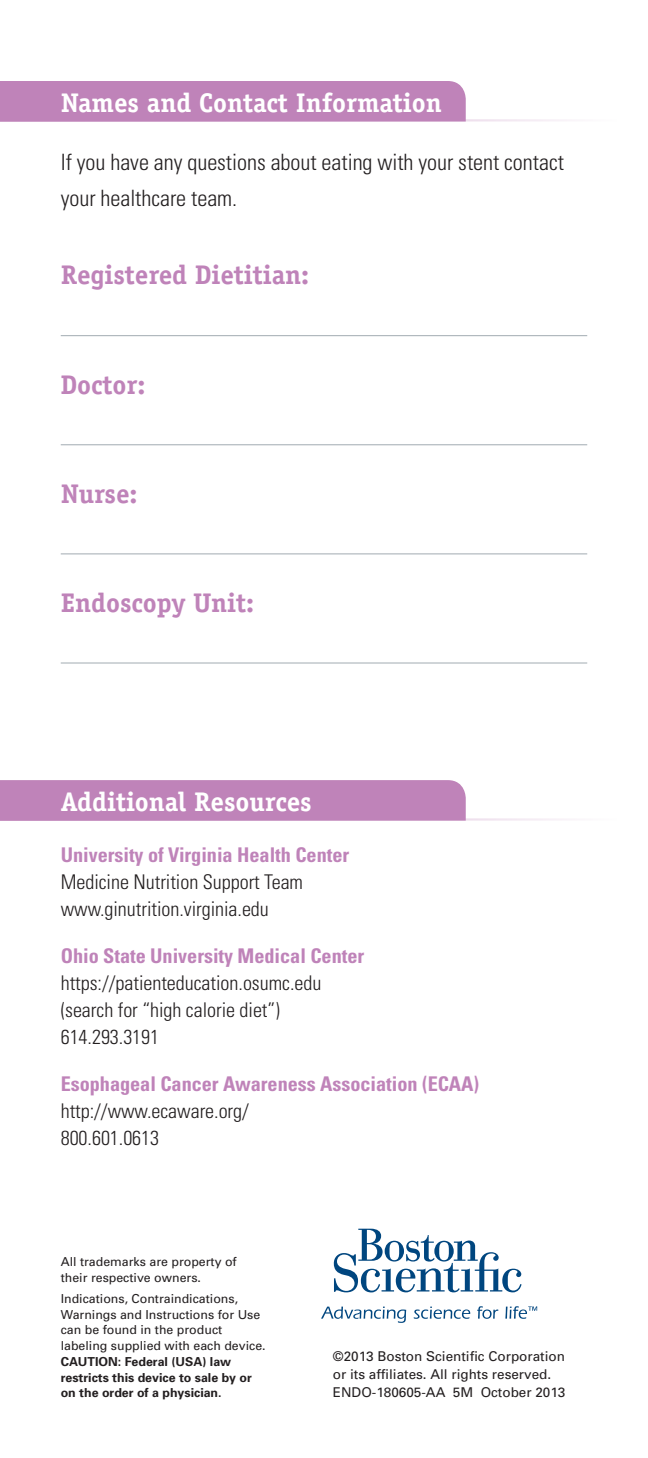
<style>
.page{position:relative;width:648px;height:1458px;background:#fff}
.page>*{position:absolute;margin:0;border:0;box-sizing:border-box;transform-origin:0 0}
.t1{font:700 27px "Officina Serif";color:#bf83b9}
.t2{font:700 27px "Officina Serif";color:#fff}
.t3{font:300 condensed 22.5px/36px "Univers";color:#231f20}
.t4{font:300 condensed 20.25px/27px "Univers";color:#231f20}
.t5{font:700 condensed 20.25px "Univers";color:#bf83b9}
.t6{font:13.5px/18px "Univers";color:#231f20}
.t7{font:12.38px/15.8px "Univers";color:#231f20}
.t8{font:700 12.38px/15.8px "Univers";color:#231f20}
</style>
<div class="page">
<hr style="left:61px;top:335px;width:526px;height:1px;background:#acb4ba">
<hr style="left:61px;top:444px;width:526px;height:1px;background:#acb4ba">
<hr style="left:61px;top:553px;width:526px;height:1px;background:#acb4ba">
<hr style="left:61px;top:662px;width:526px;height:2px;background:#acb4ba">
<div style="left:0;top:81px;width:466px;height:38px;background:#bf83b9"></div>
<hr style="left:0;top:119px;width:648px;height:3px;background:#bf83b9">
<div style="left:0;top:780px;width:466px;height:38px;background:#bf83b9"></div>
<hr style="left:0;top:818px;width:648px;height:3px;background:#bf83b9">
<svg style="left:334px;top:1229px;width:188px;height:63px"></svg>
<svg style="left:321px;top:1307px;width:85px;height:16px"></svg>
<svg style="left:414px;top:1307px;width:56px;height:12px"></svg>
<svg style="left:477px;top:1306px;width:21px;height:13px"></svg>
<svg style="left:505px;top:1306px;width:32px;height:13px"></svg>
<h1 class="t2" style="left:61px;top:86px;width:383px">Names and Contact Information</h1>
<p class="t3" style="left:61px;top:144px;width:505px">If you have any questions about eating with your stent contact your healthcare team.</p>
<h1 class="t1" style="left:61px;top:258px;width:250px">Registered Dietitian:</h1>
<h1 class="t1" style="left:61px;top:368px;width:86px">Doctor:</h1>
<h1 class="t1" style="left:61px;top:477px;width:78px">Nurse:</h1>
<h1 class="t1" style="left:61px;top:586px;width:195px">Endoscopy Unit:</h1>
<h1 class="t2" style="left:61px;top:785px;width:253px">Additional Resources</h1>
<p class="t5" style="left:61px;top:842px;width:290px">University of Virginia Health Center</p>
<p class="t4" style="left:61px;top:868px;width:244px">Medicine Nutrition Support Team www.ginutrition.virginia.edu</p>
<p class="t5" style="left:61px;top:943px;width:305px">Ohio State University Medical Center</p>
<p class="t4" style="left:61px;top:969px;width:262px">https://patienteducation.osumc.edu (search for “high calorie diet”)<br>614.293.3191</p>
<p class="t5" style="left:61px;top:1071px;width:420px">Esophageal Cancer Awareness Association (ECAA)</p>
<p class="t4" style="left:61px;top:1097px;width:190px">http://www.ecaware.org/<br>800.601.0613</p>
<p class="t7" style="left:61px;top:1254px;width:178px">All trademarks are property of their respective owners.</p>
<p class="t7" style="left:61px;top:1291px;width:206px">Indications, Contraindications, Warnings and Instructions for Use can be found in the product labeling supplied with each device.</p>
<p class="t8" style="left:61px;top:1354px;width:193px">Caution: Federal (USA) law restricts this device to sale by or on the order of a physician.</p>
<p class="t6" style="left:333px;top:1348px;width:234px">©2013 Boston Scientific Corporation or its affiliates. All rights reserved.<br>ENDO-180605-AA 5M October 2013</p>
</div>
